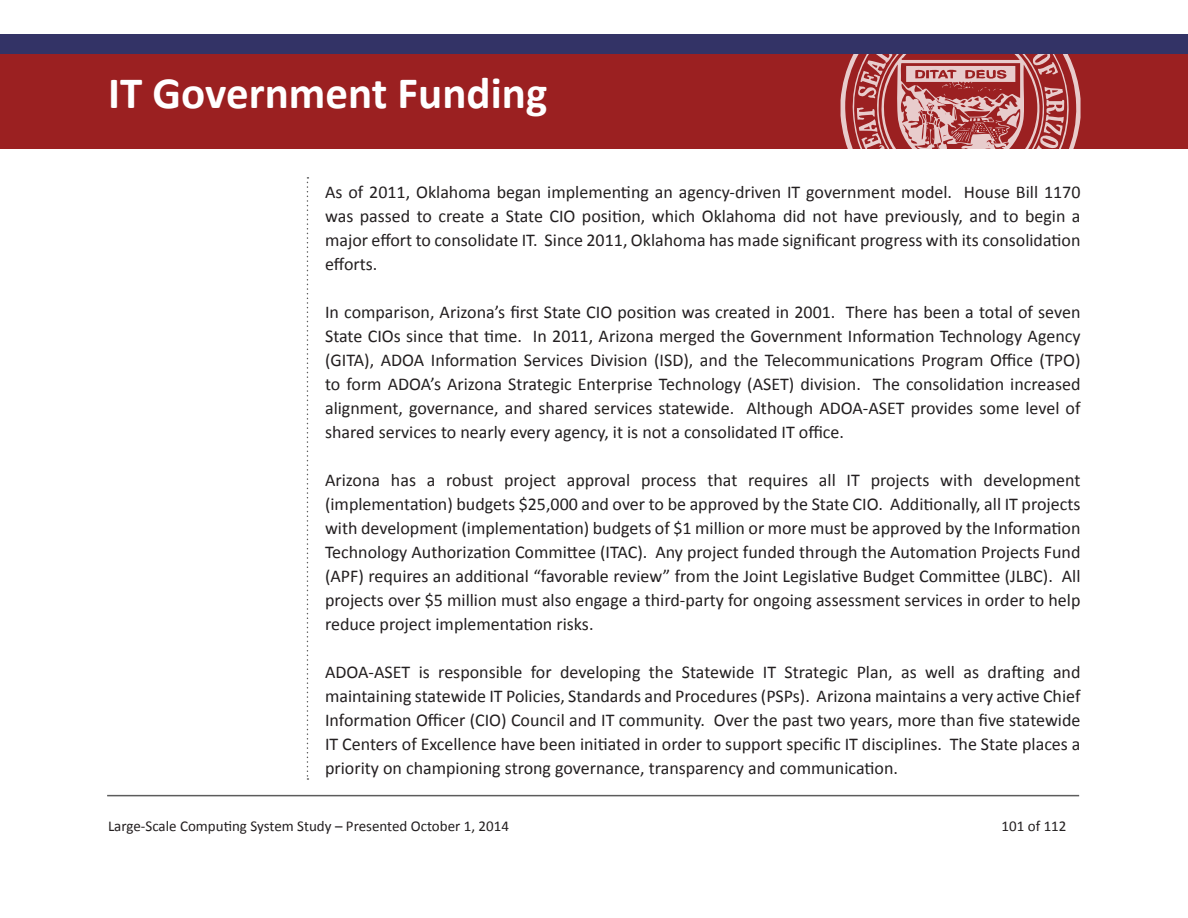
<style>
.page{position:relative;width:1188px;height:918px;background:#fff}
.page>*{position:absolute;margin:0;border:0;box-sizing:border-box;transform-origin:0 0}
.t1{font:700 45px "Calibri";color:#fff}
.t2{font:18px/24px "Calibri";color:#231f20;text-align:justify}
.t3{font:15px "Calibri";color:#231f20}
</style>
<div class="page">
<svg style="left:307px;top:177px;width:1px;height:603px"></svg>
<hr style="left:107px;top:795px;width:972px;height:1px;background:#5c5c5c">
<div style="left:0;top:54px;width:1188px;height:94px;background:#9b2021"></div>
<div style="left:0;top:35px;width:1188px;height:19px;background:#336"></div>
<svg style="left:841px;top:54px;width:240px;height:94px"></svg>
<p class="t1" style="left:108px;top:64px;width:441px">IT Government Funding</p>
<p class="t2" style="left:325px;top:180px;width:757px">As of 2011, Oklahoma began implementing an agency-driven IT government model. House Bill 1170 was passed to create a State CIO position, which Oklahoma did not have previously, and to begin a major effort to consolidate IT. Since 2011, Oklahoma has made significant progress with its consolidation efforts.</p>
<p class="t2" style="left:325px;top:300px;width:757px">In comparison, Arizona’s first State CIO position was created in 2001. There has been a total of seven State CIOs since that time. In 2011, Arizona merged the Government Information Technology Agency (GITA), ADOA Information Services Division (ISD), and the Telecommunications Program Office (TPO) to form ADOA’s Arizona Strategic Enterprise Technology (ASET) division. The consolidation increased alignment, governance, and shared services statewide. Although ADOA-ASET provides some level of shared services to nearly every agency, it is not a consolidated IT office.</p>
<p class="t2" style="left:325px;top:468px;width:757px">Arizona has a robust project approval process that requires all IT projects with development (implementation) budgets $25,000 and over to be approved by the State CIO. Additionally, all IT projects with development (implementation) budgets of $1 million or more must be approved by the Information Technology Authorization Committee (ITAC). Any project funded through the Automation Projects Fund (APF) requires an additional “favorable review” from the Joint Legislative Budget Committee (JLBC). All projects over $5 million must also engage a third-party for ongoing assessment services in order to help reduce project implementation risks.</p>
<p class="t2" style="left:325px;top:660px;width:757px">ADOA-ASET is responsible for developing the Statewide IT Strategic Plan, as well as drafting and maintaining statewide IT Policies, Standards and Procedures (PSPs). Arizona maintains a very active Chief Information Officer (CIO) Council and IT community. Over the past two years, more than five statewide IT Centers of Excellence have been initiated in order to support specific IT disciplines. The State places a priority on championing strong governance, transparency and communication.</p>
<p class="t3" style="left:108px;top:817px;width:403px">Large-Scale Computing System Study – Presented October 1, 2014</p>
<p class="t3" style="left:1002px;top:817px;width:66px">101 of 112</p>
</div>
